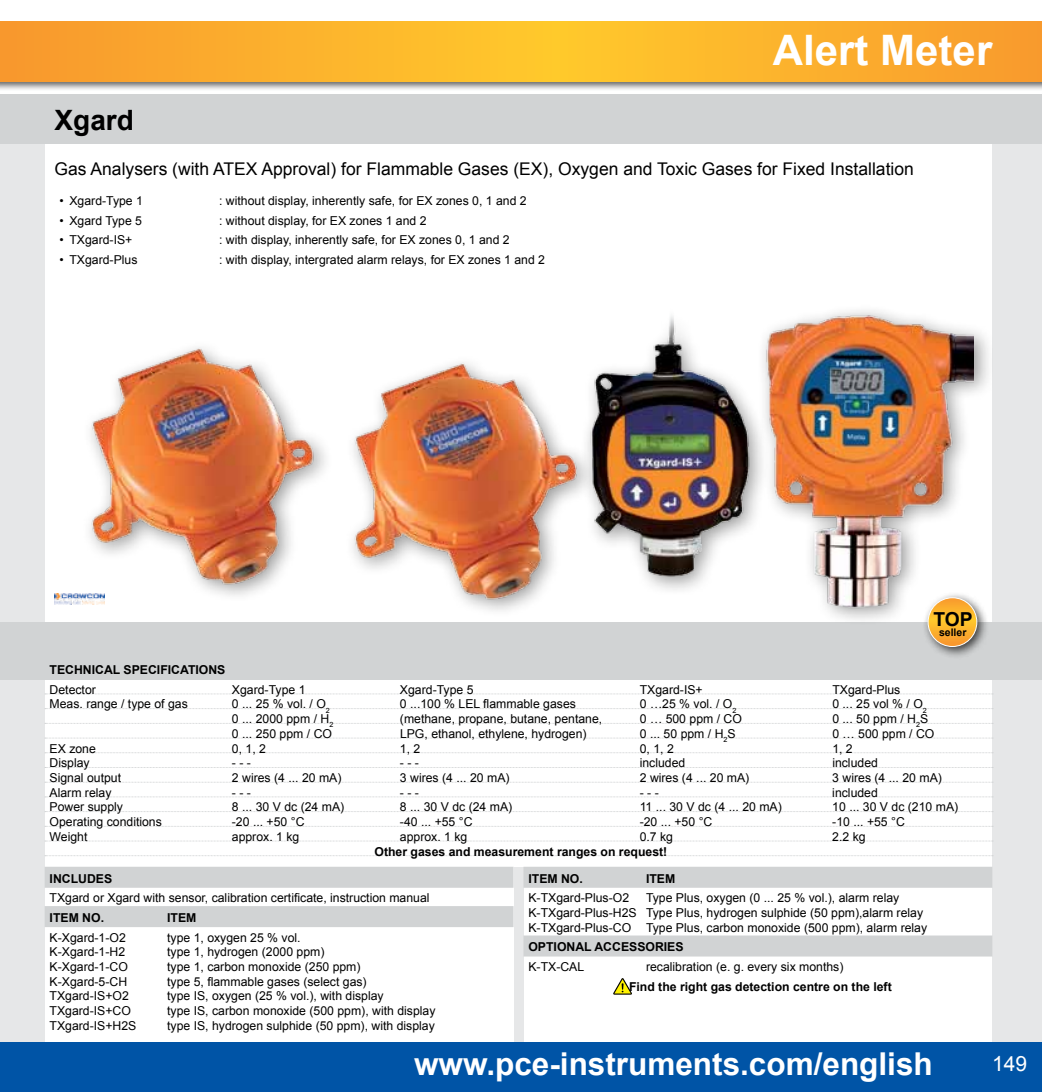
<style>
.page{position:relative;width:1042px;height:1092px;background:#fff}
.page>*{position:absolute;margin:0;border:0;box-sizing:border-box;transform-origin:0 0}
.t1{font:700 42px "Arial";color:#fff}
.t2{font:700 31.5px "Arial";color:#fff}
.t3{font:700 28px "Arial";color:#000}
.t4{font:21px "Arial";color:#fff}
.t5{font:700 19.25px "Arial";color:#000}
.t6{font:17.5px "Arial";color:#000}
.t7{font:12.25px/14.7px "Arial";color:#000}
.t8{font:700 12.25px "Arial";color:#000}
.t9{font:700 10.5px "Arial";color:#000}
</style>
<div class="page">
<img style="left:0;top:81px;width:1042px;height:9px">
<div style="left:0;top:94px;width:45px;height:997px;background:#e6e7e8"></div>
<div style="left:992px;top:94px;width:50px;height:997px;background:#e6e7e8"></div>
<svg style="left:0;top:22px;width:1042px;height:59px;background:#fbb02c"></svg>
<div style="left:0;top:94px;width:1042px;height:50px;background:#d1d3d4"></div>
<div style="left:513px;top:867px;width:10px;height:186px;background:#e6e7e8"></div>
<div style="left:0;top:1042px;width:1042px;height:49px;background:#0054a6"></div>
<div style="left:0;top:622px;width:1042px;height:57px;background:#d1d3d4"></div>
<img style="left:89px;top:347px;width:237px;height:243px">
<img style="left:352px;top:362px;width:220px;height:243px">
<div style="left:755px;top:304px;width:237px;height:321px;background:#000;opacity:.4"></div>
<img style="left:755px;top:313px;width:219px;height:298px">
<div style="left:580px;top:308px;width:189px;height:288px;background:#fff"></div>
<img style="left:572px;top:306px;width:212px;height:280px">
<img style="left:55px;top:593px;width:49px;height:12px">
<div style="left:922px;top:591px;width:68px;height:68px;background:#000;opacity:.75"></div>
<svg style="left:928px;top:597px;width:49px;height:49px;background:#fbb533"></svg>
<div style="left:928px;top:597px;width:49px;height:49px;border:1px solid #fff;border-radius:50%"></div>
<svg style="left:613px;top:978px;width:19px;height:16px"></svg>
<svg style="left:45px;top:693px;width:948px;height:1px"></svg>
<svg style="left:45px;top:708px;width:948px;height:1px"></svg>
<svg style="left:45px;top:723px;width:948px;height:1px"></svg>
<svg style="left:45px;top:737px;width:947px;height:1px"></svg>
<svg style="left:45px;top:752px;width:948px;height:1px"></svg>
<svg style="left:45px;top:767px;width:948px;height:1px"></svg>
<svg style="left:45px;top:796px;width:948px;height:1px"></svg>
<svg style="left:45px;top:811px;width:948px;height:1px"></svg>
<svg style="left:45px;top:826px;width:948px;height:1px"></svg>
<svg style="left:45px;top:840px;width:947px;height:1px"></svg>
<svg style="left:45px;top:855px;width:948px;height:1px"></svg>
<div style="left:45px;top:866px;width:468px;height:21px;background:#d1d3d4"></div>
<div style="left:45px;top:906px;width:468px;height:21px;background:#d1d3d4"></div>
<div style="left:523px;top:866px;width:469px;height:21px;background:#d1d3d4"></div>
<div style="left:523px;top:935px;width:469px;height:21px;background:#d1d3d4"></div>
<h1 class="t1" style="left:773px;top:22px;width:221px">Alert Meter</h1>
<h3 class="t3" style="left:55px;top:101px;width:81px">Xgard</h3>
<h3 class="t6" style="left:55px;top:158px;width:861px">Gas Analysers (with ATEX Approval) for Flammable Gases (EX), Oxygen and Toxic Gases for Fixed Installation</h3>
<p class="t7" style="left:60px;top:193px;width:85px">• Xgard-Type 1</p>
<p class="t7" style="left:219px;top:193px;width:309px">: without display, inherently safe, for EX zones 0, 1 and 2</p>
<p class="t7" style="left:60px;top:213px;width:84px">• Xgard Type 5</p>
<p class="t7" style="left:219px;top:213px;width:209px">: without display, for EX zones 1 and 2</p>
<p class="t7" style="left:60px;top:233px;width:74px">• TXgard-IS+</p>
<p class="t7" style="left:219px;top:233px;width:292px">: with display, inherently safe, for EX zones 0, 1 and 2</p>
<p class="t7" style="left:60px;top:252px;width:79px">• TXgard-Plus</p>
<p class="t7" style="left:219px;top:252px;width:327px">: with display, intergrated alarm relays, for EX zones 1 and 2</p>
<h3 class="t5" style="left:933px;top:606px;width:41px">TOP</h3>
<p class="t9" style="left:939px;top:625px;width:29px">seller</p>
<p class="t8" style="left:50px;top:661px;width:177px">TECHNICAL SPECIFICATIONS</p>
<p class="t7" style="left:50px;top:682px;width:48px">Detector</p>
<p class="t7" style="left:232px;top:682px;width:75px">Xgard-Type 1</p>
<p class="t7" style="left:400px;top:682px;width:75px">Xgard-Type 5</p>
<p class="t7" style="left:640px;top:682px;width:64px">TXgard-IS+</p>
<p class="t7" style="left:832px;top:682px;width:70px">TXgard-Plus</p>
<p class="t7" style="left:50px;top:696px;width:140px">Meas. range / type of gas</p>
<p class="t7" style="left:232px;top:696px;width:99px">0 ... 25 % vol. / O<sub>2</sub></p>
<p class="t7" style="left:400px;top:696px;width:177px">0 ...100 % LEL flammable gases</p>
<p class="t7" style="left:640px;top:696px;width:98px">0 …25 % vol. / O<sub>2</sub></p>
<p class="t7" style="left:832px;top:696px;width:96px">0 ... 25 vol % / O<sub>2</sub></p>
<p class="t7" style="left:232px;top:711px;width:103px">0 ... 2000 ppm / H<sub>2</sub></p>
<p class="t7" style="left:400px;top:711px;width:204px">(methane, propane, butane, pentane,</p>
<p class="t7" style="left:640px;top:711px;width:104px">0 … 500 ppm / CO</p>
<p class="t7" style="left:832px;top:711px;width:97px">0 ... 50 ppm / H<sub>2</sub>S</p>
<p class="t7" style="left:232px;top:726px;width:102px">0 ... 250 ppm / CO</p>
<p class="t7" style="left:400px;top:726px;width:188px">LPG, ethanol, ethylene, hydrogen)</p>
<p class="t7" style="left:640px;top:726px;width:97px">0 ... 50 ppm / H<sub>2</sub>S</p>
<p class="t7" style="left:832px;top:726px;width:104px">0 … 500 ppm / CO</p>
<p class="t7" style="left:50px;top:741px;width:48px">EX zone</p>
<p class="t7" style="left:232px;top:741px;width:36px">0, 1, 2</p>
<p class="t7" style="left:400px;top:741px;width:22px">1, 2</p>
<p class="t7" style="left:640px;top:741px;width:36px">0, 1, 2</p>
<p class="t7" style="left:832px;top:741px;width:22px">1, 2</p>
<p class="t7" style="left:50px;top:755px;width:42px">Display</p>
<p class="t7" style="left:232px;top:755px;width:21px">- - -</p>
<p class="t7" style="left:400px;top:755px;width:21px">- - -</p>
<p class="t7" style="left:640px;top:755px;width:47px">included</p>
<p class="t7" style="left:832px;top:755px;width:47px">included</p>
<p class="t7" style="left:50px;top:770px;width:73px">Signal output</p>
<p class="t7" style="left:232px;top:770px;width:111px">2 wires (4 ... 20 mA)</p>
<p class="t7" style="left:400px;top:770px;width:111px">3 wires (4 ... 20 mA)</p>
<p class="t7" style="left:640px;top:770px;width:111px">2 wires (4 ... 20 mA)</p>
<p class="t7" style="left:832px;top:770px;width:111px">3 wires (4 ... 20 mA)</p>
<p class="t7" style="left:50px;top:785px;width:63px">Alarm relay</p>
<p class="t7" style="left:232px;top:785px;width:21px">- - -</p>
<p class="t7" style="left:400px;top:785px;width:21px">- - -</p>
<p class="t7" style="left:640px;top:785px;width:21px">- - -</p>
<p class="t7" style="left:832px;top:785px;width:47px">included</p>
<p class="t7" style="left:50px;top:799px;width:75px">Power supply</p>
<p class="t7" style="left:232px;top:799px;width:114px">8 ... 30 V dc (24 mA)</p>
<p class="t7" style="left:400px;top:799px;width:114px">8 ... 30 V dc (24 mA)</p>
<p class="t7" style="left:640px;top:799px;width:144px">11 ... 30 V dc (4 ... 20 mA)</p>
<p class="t7" style="left:832px;top:799px;width:127px">10 ... 30 V dc (210 mA)</p>
<p class="t7" style="left:50px;top:814px;width:114px">Operating conditions</p>
<p class="t7" style="left:232px;top:814px;width:74px">-20 ... +50 °C</p>
<p class="t7" style="left:400px;top:814px;width:74px">-40 ... +55 °C</p>
<p class="t7" style="left:640px;top:814px;width:74px">-20 ... +50 °C</p>
<p class="t7" style="left:832px;top:814px;width:74px">-10 ... +55 °C</p>
<p class="t7" style="left:50px;top:829px;width:39px">Weight</p>
<p class="t7" style="left:232px;top:829px;width:69px">approx. 1 kg</p>
<p class="t7" style="left:400px;top:829px;width:69px">approx. 1 kg</p>
<p class="t7" style="left:640px;top:829px;width:35px">0.7 kg</p>
<p class="t7" style="left:832px;top:829px;width:35px">2.2 kg</p>
<p class="t8" style="left:374px;top:843px;width:294px">Other gases and measurement ranges on request!</p>
<p class="t8" style="left:50px;top:870px;width:64px">INCLUDES</p>
<p class="t7" style="left:50px;top:890px;width:381px">TXgard or Xgard with sensor, calibration certificate, instruction manual</p>
<p class="t8" style="left:50px;top:909px;width:56px">ITEM NO.</p>
<p class="t8" style="left:167px;top:909px;width:31px">ITEM</p>
<p class="t7" style="left:50px;top:929px;width:78px">K-Xgard-1-O2</p>
<p class="t7" style="left:167px;top:929px;width:135px">type 1, oxygen 25 % vol.</p>
<p class="t7" style="left:50px;top:944px;width:77px">K-Xgard-1-H2</p>
<p class="t7" style="left:167px;top:944px;width:159px">type 1, hydrogen (2000 ppm)</p>
<p class="t7" style="left:50px;top:959px;width:80px">K-Xgard-1-CO</p>
<p class="t7" style="left:167px;top:959px;width:195px">type 1, carbon monoxide (250 ppm)</p>
<p class="t7" style="left:50px;top:974px;width:79px">K-Xgard-5-CH</p>
<p class="t7" style="left:167px;top:974px;width:201px">type 5, flammable gases (select gas)</p>
<p class="t7" style="left:50px;top:988px;width:81px">TXgard-IS+O2</p>
<p class="t7" style="left:167px;top:988px;width:218px">type IS, oxygen (25 % vol.), with display</p>
<p class="t7" style="left:50px;top:1003px;width:83px">TXgard-IS+CO</p>
<p class="t7" style="left:167px;top:1003px;width:270px">type IS, carbon monoxide (500 ppm), with display</p>
<p class="t7" style="left:50px;top:1018px;width:88px">TXgard-IS+H2S</p>
<p class="t7" style="left:167px;top:1018px;width:269px">type IS, hydrogen sulphide (50 ppm), with display</p>
<p class="t8" style="left:528px;top:870px;width:56px">ITEM NO.</p>
<p class="t8" style="left:646px;top:870px;width:31px">ITEM</p>
<p class="t7" style="left:528px;top:890px;width:102px">K-TXgard-Plus-O2</p>
<p class="t7" style="left:528px;top:890px;width:400px;text-indent:118px">Type Plus, oxygen (0 ... 25 % vol.), alarm relay<br>K-TXgard-Plus-H2S Type Plus, hydrogen sulphide (50 ppm),alarm relay<br>K-TXgard-Plus-CO Type Plus, carbon monoxide (500 ppm), alarm relay</p>
<p class="t8" style="left:528px;top:938px;width:157px">OPTIONAL ACCESSORIES</p>
<p class="t7" style="left:528px;top:959px;width:57px">K-TX-CAL</p>
<p class="t7" style="left:646px;top:959px;width:199px">recalibration (e. g. every six months)</p>
<p class="t8" style="left:629px;top:978px;width:264px">Find the right gas detection centre on the left</p>
<h2 class="t2" style="left:414px;top:1043px;width:520px">www.pce-instruments.com/english</h2>
<h3 class="t4" style="left:992px;top:1050px;width:37px">149</h3>
</div>
